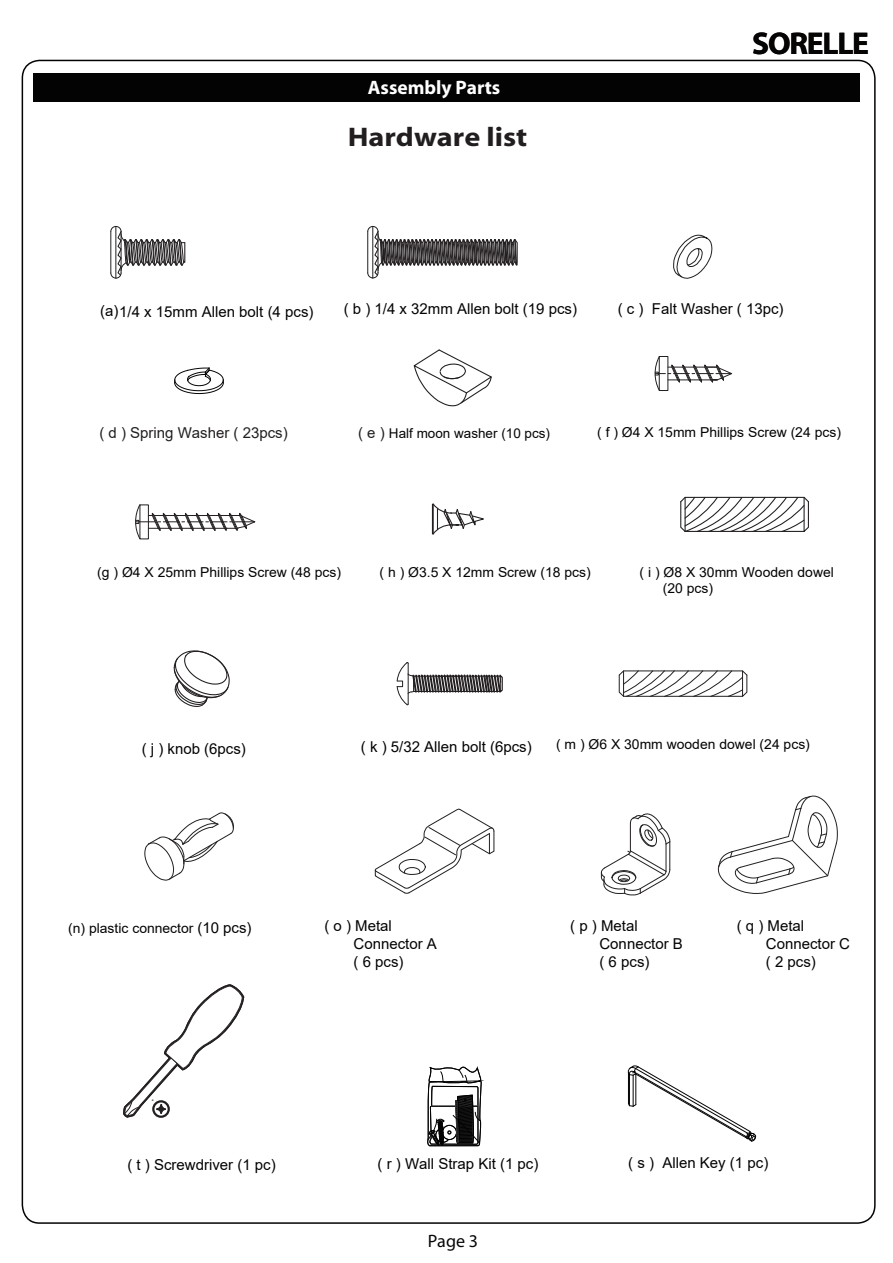
<style>
.page{position:relative;width:893px;height:1263px;background:#fff}
.page>*{position:absolute;margin:0;border:0;box-sizing:border-box;transform-origin:0 0}
.t1{font:700 31.5px "Myriad";letter-spacing:-.04em;color:#070404}
.t2{font:700 27px "Myriad";color:#221e20;scale:1.12 1}
.t3{font:700 19.5px "Myriad";color:#fff}
.t4{font:18px "Myriad";color:#080706}
.t5{font:15px/18px "Arial";color:#030303}
.t6{font:15px "Arial";color:#231f20}
.t7{font:13.65px/16.4px "Arial";color:#030303}
.t8{font:13.5px "Arial";color:#050504}
.s1{font-size:15px;color:#231f20}
.s2{font-size:15px}
</style>
<div class="page">
<div style="left:33px;top:73px;width:826px;height:29px;background:#030303"></div>
<svg style="left:673px;top:235px;width:39px;height:44px"></svg>
<svg style="left:174px;top:367px;width:50px;height:27px"></svg>
<svg style="left:397px;top:662px;width:106px;height:43px"></svg>
<svg style="left:427px;top:1066px;width:55px;height:80px"></svg>
<svg style="left:627px;top:1065px;width:129px;height:77px"></svg>
<svg style="left:123px;top:984px;width:122px;height:134px"></svg>
<svg style="left:413px;top:349px;width:79px;height:58px"></svg>
<svg style="left:654px;top:356px;width:78px;height:35px"></svg>
<svg style="left:135px;top:504px;width:121px;height:35px"></svg>
<svg style="left:432px;top:503px;width:52px;height:32px"></svg>
<svg style="left:619px;top:670px;width:128px;height:27px"></svg>
<svg style="left:680px;top:496px;width:129px;height:36px"></svg>
<svg style="left:144px;top:812px;width:90px;height:68px"></svg>
<svg style="left:375px;top:809px;width:119px;height:85px"></svg>
<svg style="left:601px;top:813px;width:70px;height:82px"></svg>
<svg style="left:718px;top:796px;width:120px;height:98px"></svg>
<svg style="left:173px;top:650px;width:57px;height:57px"></svg>
<svg style="left:110px;top:226px;width:76px;height:53px"></svg>
<svg style="left:367px;top:226px;width:151px;height:53px"></svg>
<h3 class="t3" style="left:368px;top:78px;width:134px">Assembly Parts</h3>
<h2 class="t2" style="left:348px;top:123px;width:162px">Hardware list</h2>
<h1 class="t1" style="left:752px;top:27px;width:118px">SORELLE</h1>
<p class="t5" style="left:100px;top:303px;width:215px">(a) 1/4 x 15mm Allen bolt (4 pcs)</p>
<p class="t5" style="left:344px;top:300px;width:235px">( b ) 1/4 x 32mm Allen bolt (19 pcs)</p>
<p class="t5" style="left:618px;top:299px;width:167px">( c ) Falt Washer ( 13pc)</p>
<p class="t6" style="left:99px;top:423px;width:190px">( d ) Spring Washer ( 23pcs)</p>
<p class="t8" style="left:358px;top:424px;width:193px"><span class="s1">( e )</span> Half moon washer (10 pcs)</p>
<p class="t7" style="left:597px;top:423px;width:245px">( f ) Ø4 X 15mm Phillips Screw (24 pcs)</p>
<p class="t7" style="left:97px;top:564px;width:245px">(g ) Ø4 X 25mm Phillips Screw (48 pcs)</p>
<p class="t7" style="left:380px;top:564px;width:213px">( h ) Ø3.5 X 12mm Screw (18 pcs)</p>
<p class="t7" style="left:663px;top:564px;width:173px;text-indent:-23px">( i ) Ø8 X 30mm Wooden dowel (20 pcs)</p>
<p class="t5" style="left:142px;top:739px;width:106px">( j ) knob (6pcs)</p>
<p class="t5" style="left:361px;top:737px;width:172px">( k ) 5/32 Allen bolt (6pcs)</p>
<p class="t7" style="left:556px;top:735px;width:255px">( m ) Ø6 X 30mm wooden dowel (24 pcs)</p>
<p class="t7" style="left:68px;top:920px;width:185px">(n) plastic connector <span class="s2">(10 pcs)</span></p>
<p class="t5" style="left:354px;top:917px;width:85px;text-indent:-29px">( o ) Metal<br>Connector A ( 6 pcs)</p>
<p class="t5" style="left:599px;top:917px;width:85px;text-indent:-29px">( p ) Metal<br>Connector B ( 6 pcs)</p>
<p class="t5" style="left:766px;top:917px;width:86px;text-indent:-29px">( q ) Metal<br>Connector C ( 2 pcs)</p>
<p class="t5" style="left:127px;top:1155px;width:150px">( t ) Screwdriver (1 pc)</p>
<p class="t5" style="left:378px;top:1154px;width:162px">( r ) Wall Strap Kit (1 pc)</p>
<p class="t5" style="left:628px;top:1154px;width:142px">( s ) Allen Key (1 pc)</p>
<p class="t4" style="left:428px;top:1232px;width:52px">Page 3</p>
</div>
